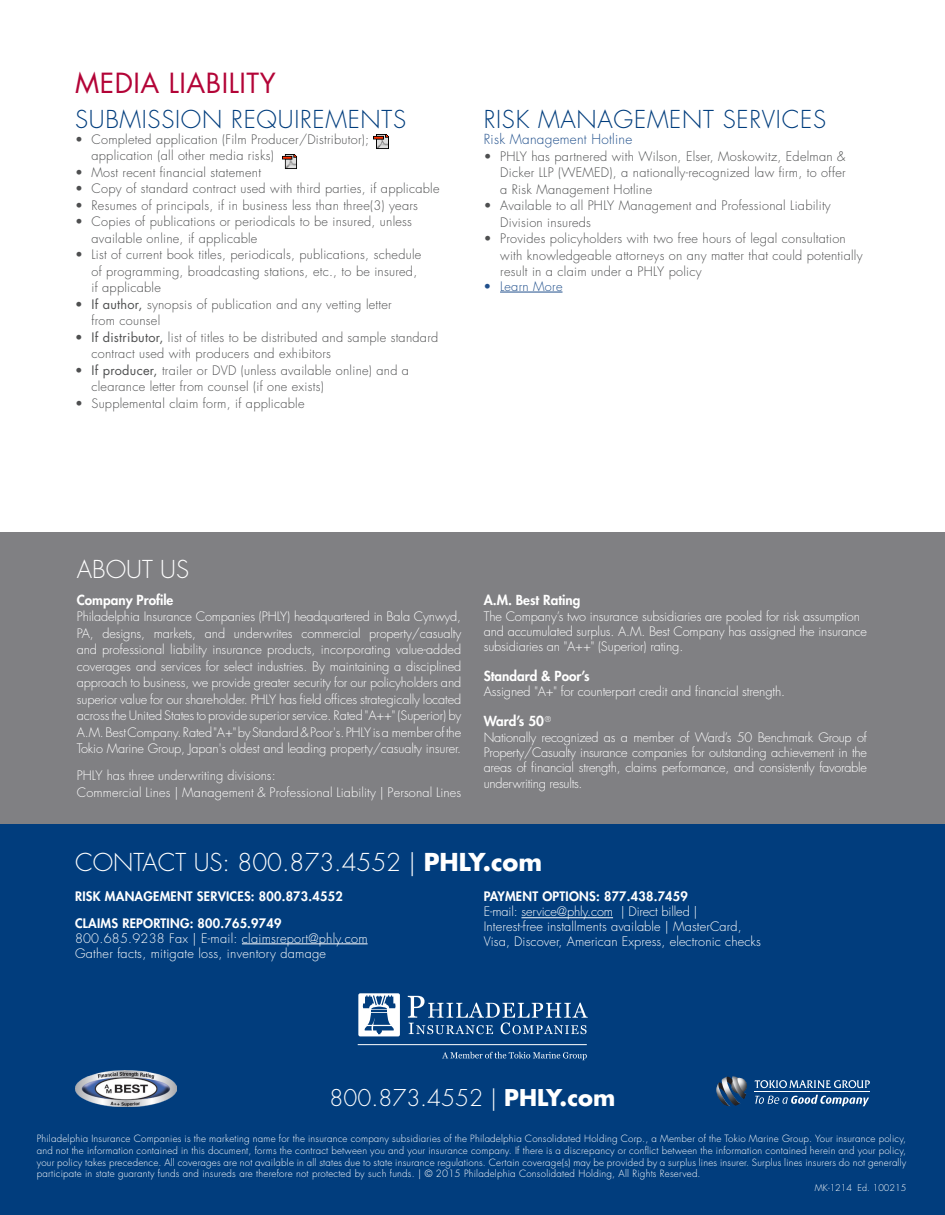
<style>
.page{position:relative;width:945px;height:1215px;background:#fff}
.page>*{position:absolute;margin:0;border:0;box-sizing:border-box;transform-origin:0 0}
.t1{font:27px "Futura";letter-spacing:.02em;color:#b30437}
.t2{font:300 24px "Futura";letter-spacing:.03em;color:#013d7d}
.t3{font:300 24px "Futura";color:#fff}
.t4{font:300 22.5px "Futura";color:#fff}
.t5{font:800 13.5px "Futura";color:#fff}
.t6{font:300 13.5px "Futura";letter-spacing:.02em;color:#21508c}
.t7{font:300 12.75px/16.5px "Futura";letter-spacing:.02em;color:#4e4f50}
.t8{font:300 12.75px/16.5px "Futura";letter-spacing:-.01em;color:#fff;text-align:justify}
.t9{font:300 12.75px/15px "Futura";letter-spacing:.01em;color:#fff}
.t10{font:800 12.75px/26.1px "Futura";letter-spacing:.02em;color:#fff}
.t11{font:300 12.75px/15px "Futura";letter-spacing:.02em;color:#fff}
.t12{font:300 12.75px "Futura";letter-spacing:.02em;color:#21508c}
.t13{font:300 9.75px/11.7px "Futura";letter-spacing:.02em;color:#fff;text-align:justify}
.program_details{font:300 9px "Futura";color:#fff}
.s1{font-weight:400}
.s2{font-weight:700}
</style>
<div class="page">
<div style="left:0;top:532px;width:945px;height:296px;background:#808083"></div>
<div style="left:0;top:825px;width:945px;height:390px;background:#013d7d"></div>
<hr style="left:242px;top:944px;width:126px;height:1px;background:#fff">
<hr style="left:521px;top:917px;width:92px;height:1px;background:#fff">
<img style="left:75px;top:1071px;width:102px;height:35px">
<svg style="left:408px;top:996px;width:180px;height:38px"></svg>
<hr style="left:358px;top:1044px;width:229px;height:1px;background:#fff">
<svg style="left:442px;top:1052px;width:145px;height:8px"></svg>
<div style="left:358px;top:993px;width:42px;height:43px;background:#fff;border-radius:2px"></div>
<svg style="left:362px;top:995px;width:34px;height:39px"></svg>
<svg style="left:755px;top:1080px;width:115px;height:8px"></svg>
<svg style="left:755px;top:1095px;width:114px;height:11px"></svg>
<hr style="left:755px;top:1091px;width:115px;height:1px;background:#fff">
<img style="left:716px;top:1076px;width:31px;height:30px">
<hr style="left:500px;top:292px;width:63px;height:1px;background:#21508c">
<img style="left:374px;top:134px;width:15px;height:15px">
<img style="left:282px;top:154px;width:15px;height:15px">
<p class="t1" style="left:75px;top:66px;width:202px">MEDIA LIABILITY</p>
<p class="t2" style="left:75px;top:105px;width:333px">SUBMISSION REQUIREMENTS</p>
<p class="t7" style="left:92px;top:131px;width:279px;text-indent:-16px">• Completed application (Film Producer/Distributor); application (all other media risks)</p>
<p class="t7" style="left:75px;top:164px;width:187px">• Most recent financial statement</p>
<p class="t7" style="left:75px;top:181px;width:366px">• Copy of standard contract used with third parties, if applicable</p>
<p class="t7" style="left:75px;top:197px;width:344px">• Resumes of principals, if in business less than three(3) years</p>
<p class="t7" style="left:92px;top:214px;width:322px;text-indent:-16px">• Copies of publications or periodicals to be insured, unless available online, if applicable</p>
<p class="t7" style="left:92px;top:247px;width:331px;text-indent:-16px">• List of current book titles, periodicals, publications, schedule of programming, broadcasting stations, etc., to be insured, if applicable</p>
<p class="t7" style="left:92px;top:296px;width:302px;text-indent:-16px"><span class="s1">• If author,</span> synopsis of publication and any vetting letter from counsel</p>
<p class="t7" style="left:92px;top:329px;width:348px;text-indent:-16px"><span class="s1">• If distributor,</span> list of titles to be distributed and sample standard contract used with producers and exhibitors</p>
<p class="t7" style="left:92px;top:362px;width:319px;text-indent:-16px"><span class="s1">• If producer,</span> trailer or DVD (unless available online) and a clearance letter from counsel (if one exists)</p>
<p class="t7" style="left:75px;top:395px;width:231px">• Supplemental claim form, if applicable</p>
<p class="t2" style="left:484px;top:105px;width:344px">RISK MANAGEMENT SERVICES</p>
<p class="t6" style="left:484px;top:131px;width:150px">Risk Management Hotline</p>
<p class="t7" style="left:500px;top:148px;width:347px;text-align:justify;text-indent:-16px">• PHLY has partnered with Wilson, Elser, Moskowitz, Edelman &amp; Dicker LLP (WEMED), a nationally-recognized law firm, to offer a Risk Management Hotline</p>
<p class="t7" style="left:500px;top:198px;width:332px;text-indent:-16px">• Available to all PHLY Management and Professional Liability<br>Division insureds</p>
<p class="t7" style="left:500px;top:231px;width:364px;text-indent:-16px">• Provides policyholders with two free hours of legal consultation with knowledgeable attorneys on any matter that could potentially result in a claim under a PHLY policy</p>
<p class="t12" style="left:484px;top:278px;width:80px">• Learn More</p>
<h2 class="t3" style="left:77px;top:554px;width:114px">ABOUT US</h2>
<p class="t5" style="left:77px;top:591px;width:98px">Company Profile</p>
<p class="t8" style="left:77px;top:608px;width:386px">Philadelphia Insurance Companies (PHLY) headquartered in Bala Cynwyd, PA, designs, markets, and underwrites commercial property/casualty and professional liability insurance products, incorporating value-added coverages and services for select industries. By maintaining a disciplined approach to business, we provide greater security for our policyholders and superior value for our shareholder. PHLY has field offices strategically located across the United States to provide superior service. Rated "A++" (Superior) by A.M. Best Company. Rated "A+" by Standard &amp; Poor's. PHLY is a member of the Tokio Marine Group, Japan's oldest and leading property/casualty insurer.</p>
<p class="t9" style="left:77px;top:767px;width:386px;line-height:16.5px">PHLY has three underwriting divisions:<br>Commercial Lines | Management &amp; Professional Liability | Personal Lines</p>
<p class="t5" style="left:484px;top:592px;width:98px">A.M. Best Rating</p>
<p class="t8" style="left:484px;top:609px;width:385px;line-height:15.3px;text-align:left">The Company’s two insurance subsidiaries are pooled for risk assumption and accumulated surplus. A.M. Best Company has assigned the insurance subsidiaries an "A++" (Superior) rating.</p>
<p class="t5" style="left:484px;top:668px;width:107px">Standard &amp; Poor’s</p>
<p class="t8" style="left:484px;top:684px;width:303px">Assigned "A+" for counterpart credit and financial strength.</p>
<p class="t5" style="left:484px;top:713px;width:69px">Ward’s 50<sup>®</sup></p>
<p class="t8" style="left:484px;top:730px;width:385px;line-height:15.3px">Nationally recognized as a member of Ward’s 50 Benchmark Group of Property/Casualty insurance companies for outstanding achievement in the areas of financial strength, claims performance, and consistently favorable underwriting results.</p>
<h2 class="t3" style="left:75px;top:848px;width:469px">CONTACT US: 800.873.4552 | <span class="s2">PHLY.com</span></h2>
<p class="t10" style="left:484px;top:884px;width:206px">PAYMENT OPTIONS: 877.438.7459</p>
<p class="t9" style="left:484px;top:905px;width:279px">E-mail: service@phly.com | Direct billed |<br>Interest-free installments available | MasterCard,<br>Visa, Discover, American Express, electronic checks</p>
<p class="t10" style="left:75px;top:884px;width:269px">RISK MANAGEMENT SERVICES: 800.873.4552<br>CLAIMS REPORTING: 800.765.9749</p>
<p class="t11" style="left:75px;top:931px;width:294px">800.685.9238 Fax | E-mail: claimsreport@phly.com<br>Gather facts, mitigate loss, inventory damage</p>
<h3 class="t4" style="left:330px;top:1084px;width:287px">800.873.4552 | <span class="s2">PHLY.com</span></h3>
<p class="t13" style="left:37px;top:1133px;width:871px">Philadelphia Insurance Companies is the marketing name for the insurance company subsidiaries of the Philadelphia Consolidated Holding Corp., a Member of the Tokio Marine Group. Your insurance policy, and not the information contained in this document, forms the contract between you and your insurance company. If there is a discrepancy or conflict between the information contained herein and your policy, your policy takes precedence. All coverages are not available in all states due to state insurance regulations. Certain coverage(s) may be provided by a surplus lines insurer. Surplus lines insurers do not generally participate in state guaranty funds and insureds are therefore not protected by such funds. | © 2015 Philadelphia Consolidated Holding, All Rights Reserved.</p>
<p class="program_details" style="left:837px;top:1180px;width:16px">MK-</p>
<p class="program_details" style="left:868px;top:1180px;width:53px">Ed. 060414</p>
<p class="program_details" style="left:815px;top:1182px;width:93px">MK-1214 Ed. 100215</p>
</div>
